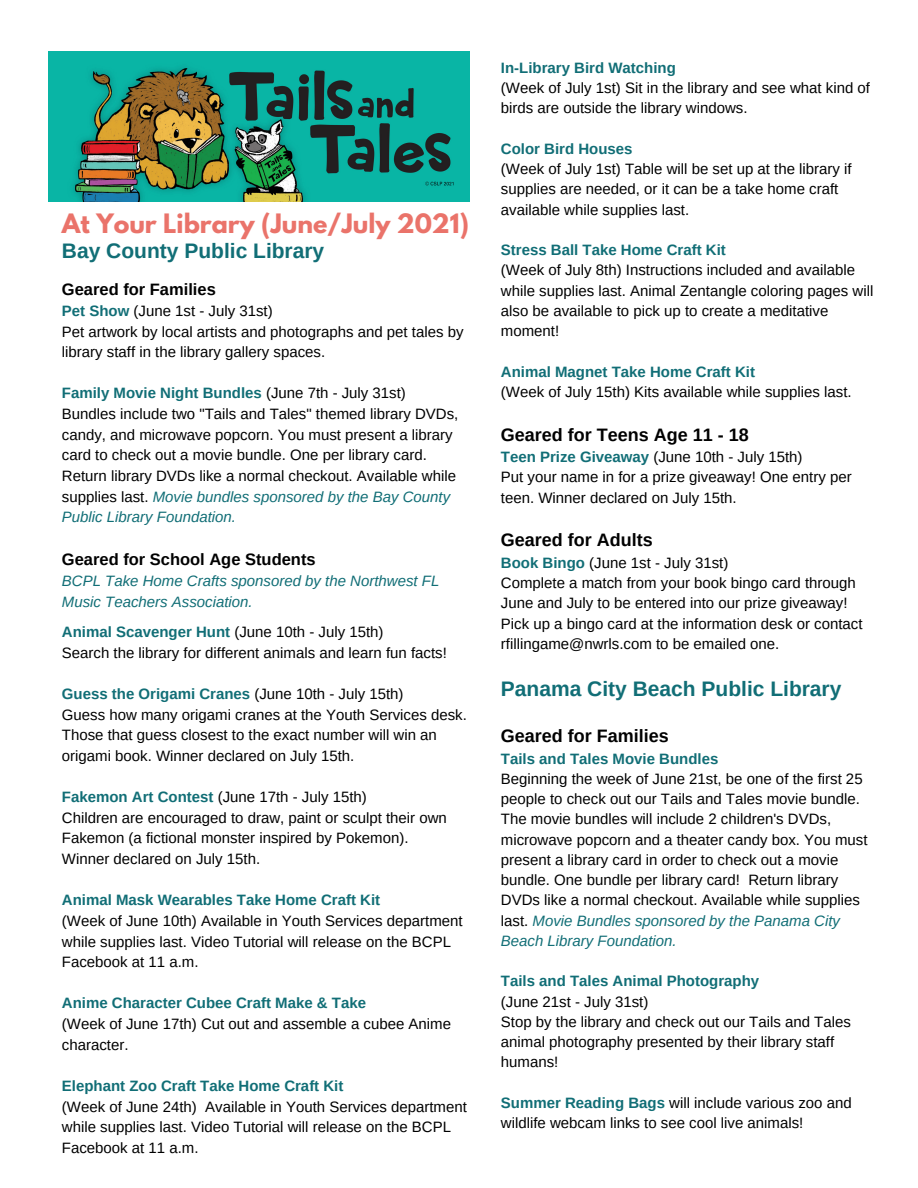
<style>
.page{position:relative;width:918px;height:1188px;background:#fff}
.page>*{position:absolute;margin:0;border:0;box-sizing:border-box;transform-origin:0 0}
.t1{font:700 23.7px "League Spartan";color:#ea736a}
.t2{font:700 21px "Arimo";color:#116e76}
.t3{font:700 18px "Arimo";color:#000}
.t4{font:700 16.5px "Arimo";color:#000}
.t5{font:15px/20.2px "Arimo";color:#000}
.t6{font:700 15px "Arimo";color:#116e76}
.t7{font:italic 15px/20.7px "Arimo";color:#116e76}
.s1{font-weight:700;color:#116e76}
.s2{font-weight:400;color:#000}
.s3{font-style:italic;color:#116e76}
</style>
<div class="page">
<img style="left:48px;top:52px;width:421px;height:149px">
<p class="t1" style="left:62px;top:212px;width:409px">At Your Library (June/July 2021)</p>
<p class="t2" style="left:62px;top:239px;width:264px">Bay County Public Library</p>
<p class="t4" style="left:62px;top:280px;width:155px">Geared for Families</p>
<p class="t5" style="left:62px;top:301px;width:212px"><span class="s1">Pet Show</span> (June 1st - July 31st)</p>
<p class="t5" style="left:62px;top:321px;width:403px;line-height:20.7px">Pet artwork by local artists and photographs and pet tales by library staff in the library gallery spaces.</p>
<p class="t6" style="left:62px;top:385px;width:346px">Family Movie Night Bundles <span class="s2">(June 7th - July 31st)</span></p>
<p class="t5" style="left:62px;top:404px;width:398px;line-height:20.7px">Bundles include two "Tails and Tales" themed library DVDs, candy, and microwave popcorn. You must present a library card to check out a movie bundle. One per library card.<br>Return library DVDs like a normal checkout. Available while supplies last. <span class="s3">Movie bundles sponsored by the Bay County Public Library Foundation.</span></p>
<p class="t4" style="left:62px;top:550px;width:255px">Geared for School Age Students</p>
<p class="t7" style="left:62px;top:570px;width:379px">BCPL Take Home Crafts sponsored by the Northwest FL<br>Music Teachers Association.</p>
<p class="t6" style="left:62px;top:624px;width:323px">Animal Scavenger Hunt <span class="s2">(June 10th - July 15th)</span></p>
<p class="t5" style="left:62px;top:643px;width:386px">Search the library for different animals and learn fun facts!</p>
<p class="t6" style="left:62px;top:686px;width:343px">Guess the Origami Cranes <span class="s2">(June 10th - July 15th)</span></p>
<p class="t5" style="left:62px;top:704px;width:406px;line-height:20.7px">Guess how many origami cranes at the Youth Services desk.<br>Those that guess closest to the exact number will win an origami book. Winner declared on July 15th.</p>
<p class="t5" style="left:62px;top:787px;width:306px"><span class="s1">Fakemon Art Contest</span> (June 17th - July 15th)</p>
<p class="t5" style="left:62px;top:807px;width:386px;line-height:20.7px">Children are encouraged to draw, paint or sculpt their own<br>Fakemon (a fictional monster inspired by Pokemon).</p>
<p class="t5" style="left:62px;top:849px;width:200px">Winner declared on July 15th.</p>
<p class="t6" style="left:62px;top:892px;width:320px">Animal Mask Wearables Take Home Craft Kit</p>
<p class="t5" style="left:62px;top:910px;width:402px;line-height:20.7px">(Week of June 10th) Available in Youth Services department while supplies last. Video Tutorial will release on the BCPL<br>Facebook at 11 a.m.</p>
<p class="t6" style="left:62px;top:995px;width:306px">Anime Character Cubee Craft Make &amp; Take</p>
<p class="t5" style="left:62px;top:1014px;width:391px;line-height:20.7px">(Week of June 17th) Cut out and assemble a cubee Anime character.</p>
<p class="t6" style="left:62px;top:1077px;width:283px">Elephant Zoo Craft Take Home Craft Kit</p>
<p class="t5" style="left:62px;top:1096px;width:406px;line-height:20.7px">(Week of June 24th) Available in Youth Services department while supplies last. Video Tutorial will release on the BCPL<br>Facebook at 11 a.m.</p>
<p class="t6" style="left:501px;top:59px;width:176px">In-Library Bird Watching</p>
<p class="t5" style="left:501px;top:78px;width:371px">(Week of July 1st) Sit in the library and see what kind of birds are outside the library windows.</p>
<p class="t6" style="left:501px;top:140px;width:133px">Color Bird Houses</p>
<p class="t5" style="left:501px;top:159px;width:352px">(Week of July 1st) Table will be set up at the library if supplies are needed, or it can be a take home craft available while supplies last.</p>
<p class="t6" style="left:501px;top:242px;width:226px">Stress Ball Take Home Craft Kit</p>
<p class="t5" style="left:501px;top:260px;width:374px">(Week of July 8th) Instructions included and available while supplies last. Animal Zentangle coloring pages will also be available to pick up to create a meditative moment!</p>
<p class="t6" style="left:501px;top:363px;width:256px">Animal Magnet Take Home Craft Kit</p>
<p class="t5" style="left:501px;top:381px;width:352px">(Week of July 15th) Kits available while supplies last.</p>
<p class="t3" style="left:501px;top:424px;width:249px">Geared for Teens Age 11 - 18</p>
<p class="t5" style="left:501px;top:447px;width:303px"><span class="s1">Teen Prize Giveaway</span> (June 10th - July 15th)</p>
<p class="t5" style="left:501px;top:467px;width:352px">Put your name in for a prize giveaway! One entry per teen. Winner declared on July 15th.</p>
<p class="t3" style="left:501px;top:530px;width:153px">Geared for Adults</p>
<p class="t5" style="left:501px;top:552px;width:229px"><span class="s1">Book Bingo</span> (June 1st - July 31st)</p>
<p class="t5" style="left:501px;top:573px;width:363px">Complete a match from your book bingo card through June and July to be entered into our prize giveaway!<br>Pick up a bingo card at the information desk or contact rfillingame@nwrls.com to be emailed one.</p>
<p class="t2" style="left:501px;top:677px;width:342px">Panama City Beach Public Library</p>
<p class="t3" style="left:501px;top:726px;width:169px">Geared for Families</p>
<p class="t6" style="left:501px;top:750px;width:219px">Tails and Tales Movie Bundles</p>
<p class="t5" style="left:501px;top:768px;width:368px">Beginning the week of June 21st, be one of the first 25 people to check out our Tails and Tales movie bundle.<br>The movie bundles will include 2 children's DVDs, microwave popcorn and a theater candy box. You must present a library card in order to check out a movie bundle. One bundle per library card! Return library DVDs like a normal checkout. Available while supplies last. <span class="s3">Movie Bundles sponsored by the Panama City Beach Library Foundation.</span></p>
<p class="t6" style="left:501px;top:973px;width:260px">Tails and Tales Animal Photography</p>
<p class="t5" style="left:501px;top:991px;width:149px">(June 21st - July 31st)</p>
<p class="t5" style="left:501px;top:1011px;width:352px">Stop by the library and check out our Tails and Tales animal photography presented by their library staff humans!</p>
<p class="t5" style="left:501px;top:1092px;width:352px"><span class="s1">Summer Reading Bags</span> will include various zoo and wildlife webcam links to see cool live animals!</p>
</div>
